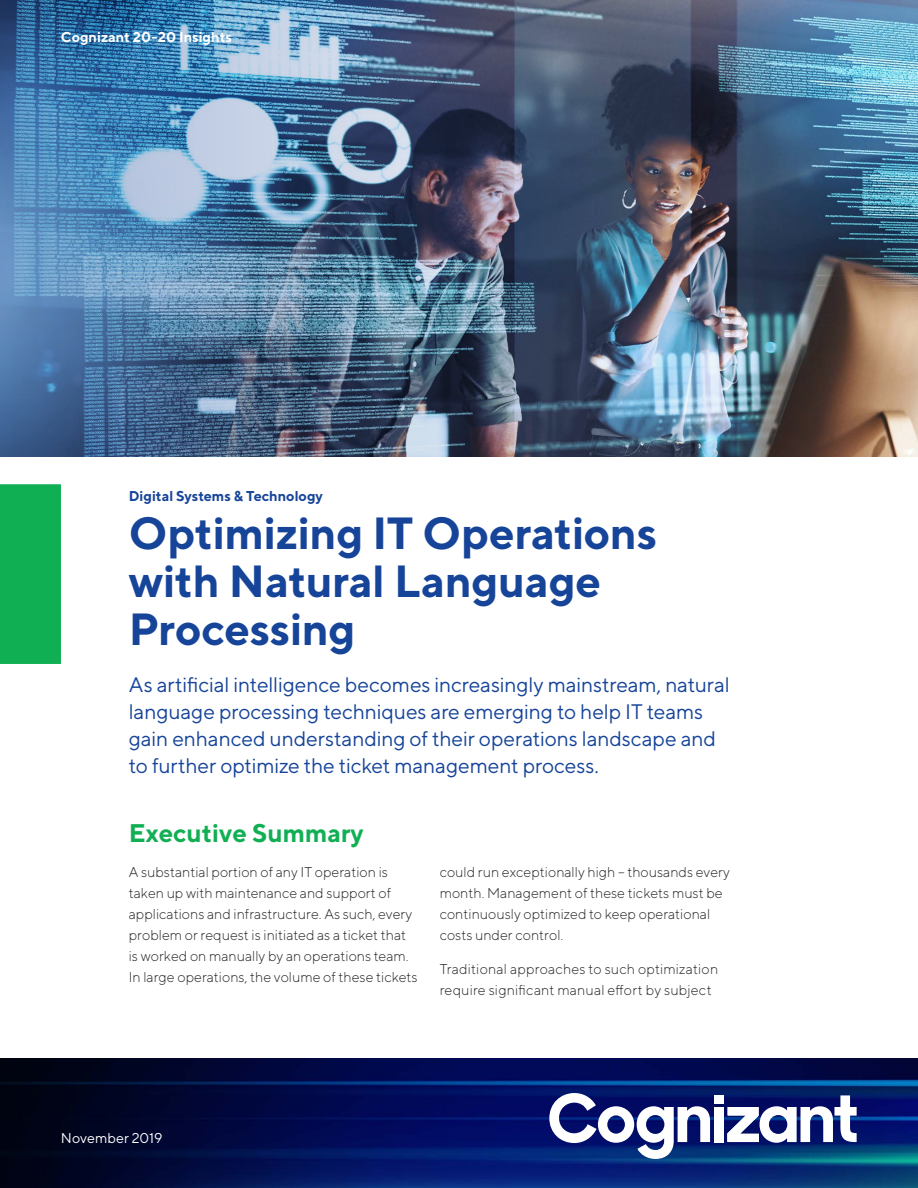
<style>
.page{position:relative;width:918px;height:1188px;background:#fff}
.page>*{position:absolute;margin:0;border:0;box-sizing:border-box;transform-origin:0 0}
.Title_30_32{font:700 45px/48px "TT Norms";letter-spacing:-.01em;color:#164499}
.Executive_Summary_he{font:700 25.5px "TT Norms";color:#11af54}
.Deck_14_18{font:21px/27px "TT Norms";letter-spacing:-.01em;color:#164499}
.Body_9_5_14{font:300 14.25px/21px "TT Norms";color:#231f20}
.Service_line_9_5_14{font:700 14.25px "TT Norms";color:#164499}
.Cognizant_20-20_date{font:700 14.25px "TT Norms";color:#fff}
.Cognizant_20-20_date-2{font:14.25px "TT Norms";color:#fff}
</style>
<div class="page">
<img style="left:0;top:1058px;width:918px;height:130px">
<img style="left:0;top:0;width:918px;height:457px">
<div style="left:0;top:484px;width:61px;height:180px;background:#11af54"></div>
<div style="left:714px;top:1095px;width:10px;height:9px;background:#fff"></div>
<div style="left:714px;top:1107px;width:10px;height:35px;background:#fff"></div>
<svg style="left:549px;top:1093px;width:161px;height:66px"></svg>
<svg style="left:727px;top:1095px;width:130px;height:48px"></svg>
<p class="Cognizant_20-20_date" style="left:61px;top:28px;width:173px">Cognizant 20-20 Insights</p>
<p class="Service_line_9_5_14" style="left:129px;top:487px;width:196px">Digital Systems &amp; Technology</p>
<p class="Title_30_32" style="left:129px;top:508px;width:530px">Optimizing IT Operations with Natural Language<br>Processing</p>
<p class="Deck_14_18" style="left:129px;top:671px;width:602px">As artificial intelligence becomes increasingly mainstream, natural language processing techniques are emerging to help IT teams gain enhanced understanding of their operations landscape and to further optimize the ticket management process.</p>
<p class="Executive_Summary_he" style="left:129px;top:817px;width:237px">Executive Summary</p>
<p class="Body_9_5_14" style="left:129px;top:861px;width:290px">A substantial portion of any IT operation is taken up with maintenance and support of applications and infrastructure. As such, every problem or request is initiated as a ticket that is worked on manually by an operations team.<br>In large operations, the volume of these tickets</p>
<p class="Body_9_5_14" style="left:440px;top:861px;width:292px">could run exceptionally high – thousands every month. Management of these tickets must be continuously optimized to keep operational costs under control.</p>
<p class="Body_9_5_14" style="left:440px;top:959px;width:280px">Traditional approaches to such optimization require significant manual effort by subject</p>
<p class="Cognizant_20-20_date-2" style="left:61px;top:1129px;width:103px">November 2019</p>
</div>
